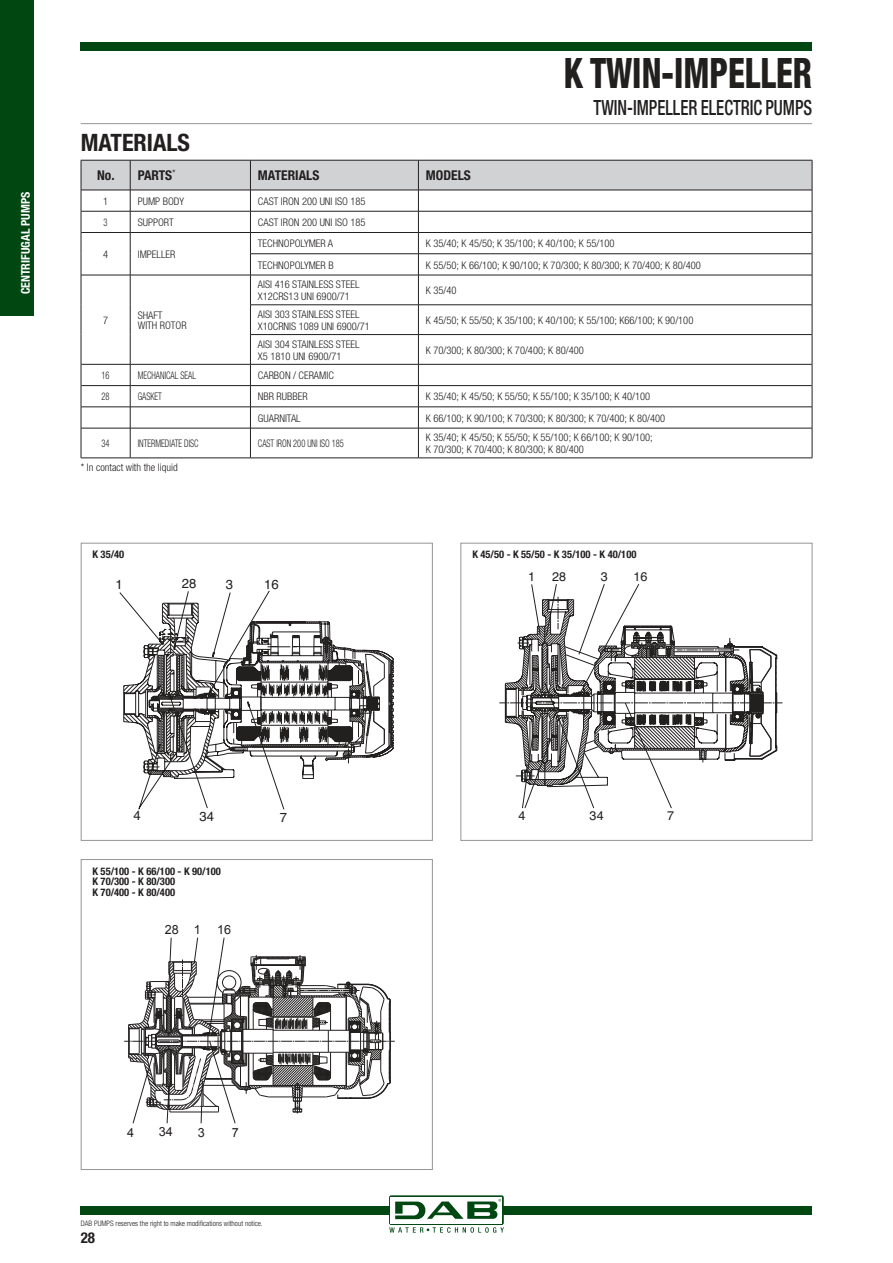
<style>
.page{position:relative;width:893px;height:1263px;background:#fff}
.page>*{position:absolute;margin:0;border:0;box-sizing:border-box;transform-origin:0 0}
.t1{font:800 condensed 42px "Helvetica Neue LT";color:#221f1f;scale:.8 1}
.t2{font:700 condensed 24px "Helvetica Neue LT";color:#221f1f}
.t3{font:500 condensed 21px "Helvetica Neue LT";color:#221f1f;scale:.8 1}
.t4{font:700 condensed 15px "Helvetica Neue LT";color:#221f1f}
.t5{font:700 condensed 13.5px "Helvetica Neue LT";color:#221f1f}
.t6{font:13.2px "Helvetica";color:#221f1f}
.t7{font:12.6px "Arial";color:#221f1f}
.t8{font:12.6px "Helvetica";color:#221f1f}
.t9{font:700 condensed 12px "Helvetica Neue LT";color:#fff}
.t10{font:300 condensed 10.5px/12px "Helvetica Neue LT";color:#221f1f}
.t11{font:700 condensed 10.5px/10.5px "Helvetica Neue LT";color:#221f1f}
.t12{font:300 condensed 10.5px "Helvetica Neue LT";color:#221f1f;scale:.8 1}
.t13{font:300 condensed 7.5px "Helvetica Neue LT";color:#221f1f}
</style>
<div class="page">
<div style="left:81px;top:1206px;width:731px;height:9px;background:#004712"></div>
<div style="left:81px;top:43px;width:731px;height:8px;background:#004712"></div>
<div style="left:389px;top:1195px;width:115px;height:30px;background:linear-gradient(to right,#fff,#fff);border-radius:2px"></div>
<div style="left:391px;top:1197px;width:111px;height:26px;background:#fff"></div>
<svg style="left:389px;top:1227px;width:115px;height:6px"></svg>
<svg style="left:395px;top:1199px;width:106px;height:20px"></svg>
<div style="left:0;top:0;width:34px;height:316px;background:#004712"></div>
<hr style="left:81px;top:123px;width:731px;height:1px;background:#939597">
<hr style="left:81px;top:275px;width:49px;height:1px;background:#221f1f">
<hr style="left:130px;top:275px;width:120px;height:1px;background:#221f1f">
<hr style="left:130px;top:275px;width:1px;height:30px;background:#221f1f">
<hr style="left:130px;top:305px;width:1px;height:30px;background:#221f1f">
<hr style="left:250px;top:275px;width:168px;height:1px;background:#221f1f">
<hr style="left:250px;top:275px;width:1px;height:30px;background:#221f1f">
<hr style="left:418px;top:275px;width:394px;height:1px;background:#221f1f">
<hr style="left:418px;top:275px;width:1px;height:30px;background:#221f1f">
<hr style="left:250px;top:304px;width:168px;height:1px;background:#221f1f">
<hr style="left:418px;top:304px;width:394px;height:1px;background:#221f1f">
<hr style="left:250px;top:334px;width:168px;height:1px;background:#221f1f">
<hr style="left:418px;top:334px;width:394px;height:1px;background:#221f1f">
<hr style="left:81px;top:364px;width:49px;height:1px;background:#221f1f">
<hr style="left:130px;top:364px;width:120px;height:1px;background:#221f1f">
<hr style="left:250px;top:364px;width:168px;height:1px;background:#221f1f">
<hr style="left:418px;top:364px;width:394px;height:1px;background:#221f1f">
<hr style="left:81px;top:385px;width:49px;height:1px;background:#221f1f">
<hr style="left:130px;top:385px;width:120px;height:1px;background:#221f1f">
<hr style="left:250px;top:385px;width:168px;height:1px;background:#221f1f">
<hr style="left:418px;top:385px;width:394px;height:1px;background:#221f1f">
<hr style="left:81px;top:407px;width:49px;height:1px;background:#221f1f">
<hr style="left:130px;top:407px;width:120px;height:1px;background:#221f1f">
<svg style="left:130px;top:335px;width:1px;height:93px"></svg>
<hr style="left:250px;top:407px;width:168px;height:1px;background:#221f1f">
<svg style="left:250px;top:305px;width:1px;height:123px"></svg>
<hr style="left:418px;top:407px;width:394px;height:1px;background:#221f1f">
<svg style="left:418px;top:305px;width:1px;height:123px"></svg>
<hr style="left:81px;top:428px;width:49px;height:1px;background:#221f1f">
<hr style="left:130px;top:428px;width:120px;height:1px;background:#221f1f">
<hr style="left:130px;top:428px;width:1px;height:30px;background:#221f1f">
<hr style="left:250px;top:428px;width:168px;height:1px;background:#221f1f">
<hr style="left:250px;top:428px;width:1px;height:30px;background:#221f1f">
<hr style="left:418px;top:428px;width:394px;height:1px;background:#221f1f">
<hr style="left:418px;top:428px;width:1px;height:30px;background:#221f1f">
<svg style="left:81px;top:160px;width:732px;height:115px"></svg>
<hr style="left:81px;top:275px;width:1px;height:30px;background:#221f1f">
<hr style="left:81px;top:305px;width:1px;height:30px;background:#221f1f">
<hr style="left:812px;top:275px;width:1px;height:30px;background:#221f1f">
<hr style="left:812px;top:305px;width:1px;height:30px;background:#221f1f">
<svg style="left:81px;top:335px;width:1px;height:93px"></svg>
<svg style="left:812px;top:335px;width:1px;height:93px"></svg>
<hr style="left:81px;top:428px;width:1px;height:30px;background:#221f1f">
<hr style="left:812px;top:428px;width:1px;height:30px;background:#221f1f">
<hr style="left:81px;top:458px;width:49px;height:1px;background:#221f1f">
<hr style="left:130px;top:458px;width:120px;height:1px;background:#221f1f">
<hr style="left:250px;top:458px;width:168px;height:1px;background:#221f1f">
<hr style="left:418px;top:458px;width:394px;height:1px;background:#221f1f">
<div style="left:81px;top:543px;width:352px;height:298px;border:1px solid #939597"></div>
<div style="left:461px;top:543px;width:351px;height:298px;border:1px solid #939597"></div>
<div style="left:81px;top:859px;width:352px;height:311px;border:1px solid #939597"></div>
<svg style="left:124px;top:937px;width:271px;height:187px"></svg>
<svg style="left:505px;top:584px;width:272px;height:225px"></svg>
<svg style="left:119px;top:590px;width:275px;height:220px"></svg>
<svg style="left:123px;top:602px;width:270px;height:177px"></svg>
<p class="t9" style="left:19px;top:294px;width:104px;rotate:-90deg">CENTRIFUGAL PUMPS</p>
<h1 class="t1" style="left:564px;top:49px;width:312px">K TWIN-IMPELLER</h1>
<h3 class="t3" style="left:594px;top:99px;width:275px">TWIN-IMPELLER ELECTRIC PUMPS</h3>
<h2 class="t2" style="left:81px;top:133px;width:111px">MATERIALS</h2>
<p class="t5" style="left:97px;top:171px;width:80px">No. PARTS<sup>*</sup></p>
<p class="t5" style="left:258px;top:171px;width:63px">MATERIALS</p>
<p class="t5" style="left:426px;top:171px;width:46px">MODELS</p>
<p class="t10" style="left:103px;top:196px;width:7px">1</p>
<p class="t10" style="left:138px;top:196px;width:48px">PUMP BODY</p>
<p class="t10" style="left:258px;top:196px;width:109px">CAST IRON 200 UNI ISO 185</p>
<p class="t12" style="left:104px;top:218px;width:7px">3</p>
<p class="t10" style="left:138px;top:217px;width:37px">SUPPORT</p>
<p class="t10" style="left:258px;top:217px;width:109px">CAST IRON 200 UNI ISO 185</p>
<p class="t10" style="left:103px;top:249px;width:7px">4</p>
<p class="t10" style="left:138px;top:249px;width:39px">IMPELLER</p>
<p class="t10" style="left:258px;top:238px;width:77px">TECHNOPOLYMER A</p>
<p class="t10" style="left:426px;top:238px;width:190px">K 35/40; K 45/50; K 35/100; K 40/100; K 55/100</p>
<p class="t10" style="left:258px;top:260px;width:77px">TECHNOPOLYMER B</p>
<p class="t10" style="left:426px;top:260px;width:276px">K 55/50; K 66/100; K 90/100; K 70/300; K 80/300; K 70/400; K 80/400</p>
<p class="t10" style="left:103px;top:315px;width:7px">7</p>
<p class="t10" style="left:138px;top:310px;width:50px;line-height:10.5px">SHAFT<br>WITH ROTOR</p>
<p class="t10" style="left:258px;top:279px;width:103px">AISI 416 STAINLESS STEEL<br>X12CRS13 UNI 6900/71</p>
<p class="t10" style="left:426px;top:285px;width:32px">K 35/40</p>
<p class="t10" style="left:258px;top:309px;width:113px">AISI 303 STAINLESS STEEL<br>X10CRNIS 1089 UNI 6900/71</p>
<p class="t10" style="left:426px;top:315px;width:269px">K 45/50; K 55/50; K 35/100; K 40/100; K 55/100; K66/100; K 90/100</p>
<p class="t10" style="left:258px;top:339px;width:103px">AISI 304 STAINLESS STEEL<br>X5 1810 UNI 6900/71</p>
<p class="t10" style="left:426px;top:345px;width:159px">K 70/300; K 80/300; K 70/400; K 80/400</p>
<p class="t12" style="left:102px;top:371px;width:12px">16</p>
<p class="t12" style="left:138px;top:371px;width:74px">MECHANICAL SEAL</p>
<p class="t10" style="left:258px;top:370px;width:77px">CARBON / CERAMIC</p>
<p class="t12" style="left:102px;top:393px;width:12px">28</p>
<p class="t12" style="left:138px;top:393px;width:32px">GASKET</p>
<p class="t10" style="left:258px;top:391px;width:51px">NBR RUBBER</p>
<p class="t10" style="left:426px;top:391px;width:226px">K 35/40; K 45/50; K 55/50; K 55/100; K 35/100; K 40/100</p>
<p class="t10" style="left:258px;top:413px;width:44px">GUARNITAL</p>
<p class="t10" style="left:426px;top:413px;width:241px">K 66/100; K 90/100; K 70/300; K 80/300; K 70/400; K 80/400</p>
<p class="t12" style="left:102px;top:439px;width:12px">34</p>
<p class="t12" style="left:138px;top:439px;width:78px">INTERMEDIATE DISC</p>
<p class="t12" style="left:258px;top:439px;width:109px">CAST IRON 200 UNI ISO 185</p>
<p class="t10" style="left:426px;top:432px;width:228px">K 35/40; K 45/50; K 55/50; K 55/100; K 66/100; K 90/100;<br>K 70/300; K 70/400; K 80/300; K 80/400</p>
<p class="t10" style="left:81px;top:462px;width:98px">* In contact with the liquid</p>
<p class="t11" style="left:92px;top:550px;width:33px">K 35/40</p>
<p class="t6" style="left:116px;top:577px;width:9px">1</p>
<p class="t6" style="left:182px;top:576px;width:16px">28</p>
<p class="t6" style="left:226px;top:576px;width:9px">3</p>
<p class="t6" style="left:264px;top:576px;width:16px">16</p>
<p class="t11" style="left:472px;top:550px;width:166px">K 45/50 - K 55/50 - K 35/100 - K 40/100</p>
<p class="t8" style="left:528px;top:569px;width:9px">1</p>
<p class="t8" style="left:552px;top:569px;width:16px">28</p>
<p class="t8" style="left:601px;top:569px;width:9px">3</p>
<p class="t8" style="left:633px;top:569px;width:16px">16</p>
<p class="t6" style="left:134px;top:808px;width:9px">4</p>
<p class="t6" style="left:200px;top:808px;width:16px">34</p>
<p class="t6" style="left:280px;top:809px;width:9px">7</p>
<p class="t11" style="left:92px;top:867px;width:130px">K 55/100 - K 66/100 - K 90/100<br>K 70/300 - K 80/300<br>K 70/400 - K 80/400</p>
<p class="t7" style="left:165px;top:922px;width:16px">28</p>
<p class="t7" style="left:194px;top:922px;width:9px">1</p>
<p class="t7" style="left:217px;top:923px;width:16px">16</p>
<p class="t7" style="left:127px;top:1125px;width:9px">4</p>
<p class="t7" style="left:159px;top:1124px;width:16px">34</p>
<p class="t7" style="left:198px;top:1125px;width:9px">3</p>
<p class="t7" style="left:232px;top:1125px;width:9px">7</p>
<p class="t13" style="left:81px;top:1221px;width:183px">DAB PUMPS reserves the right to make modifications without notice.</p>
<h3 class="t4" style="left:81px;top:1231px;width:16px">28</h3>
<p class="t8" style="left:519px;top:808px;width:9px">4</p>
<p class="t8" style="left:590px;top:808px;width:16px">34</p>
<p class="t8" style="left:667px;top:808px;width:9px">7</p>
</div>
